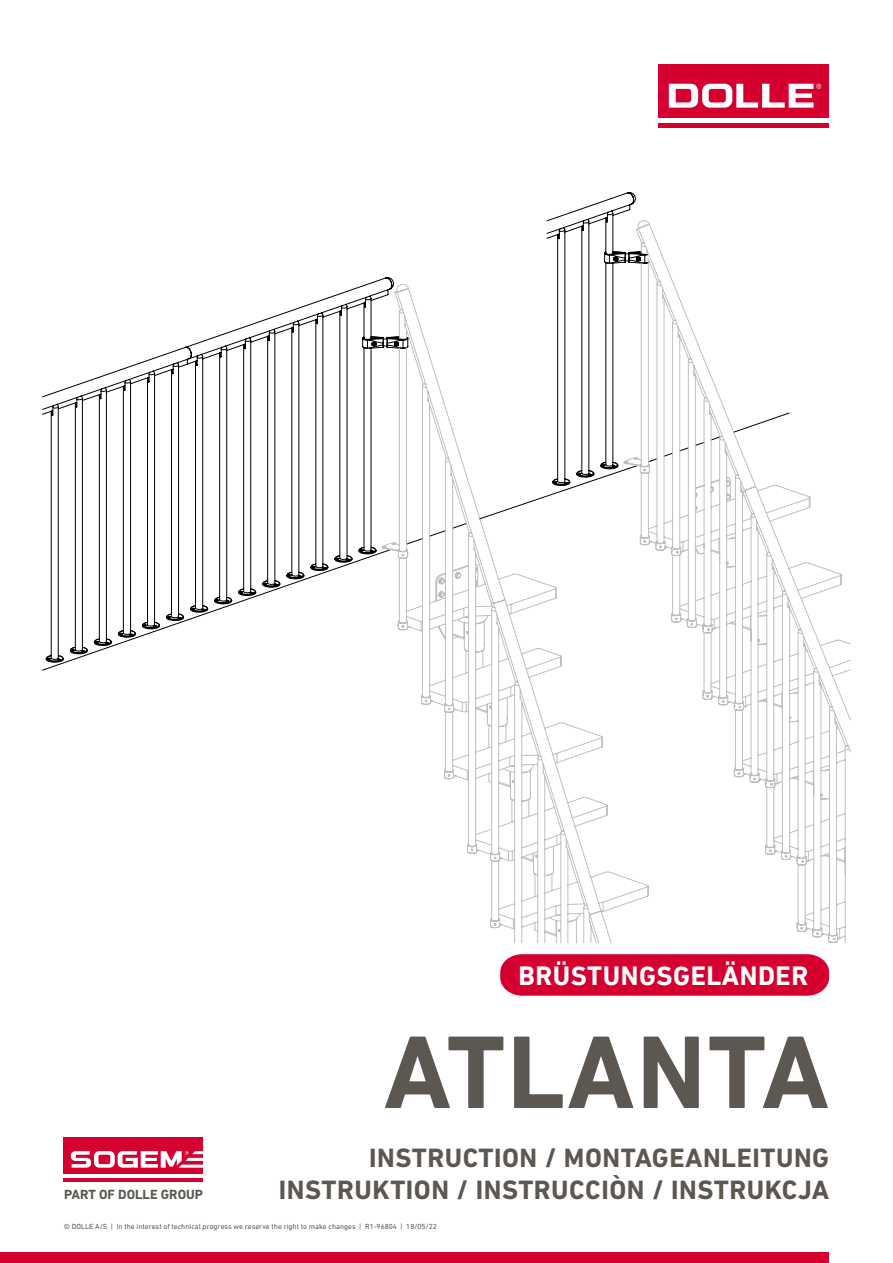
<style>
.page{position:relative;width:893px;height:1263px;background:#fff}
.page>*{position:absolute;margin:0;border:0;box-sizing:border-box;transform-origin:0 0}
.t1{font:700 105px "DIN Next LT Pro";letter-spacing:.02em;color:#5c5751}
.t2{font:700 27px "DIN Next LT Pro";letter-spacing:.02em;color:#5c5751}
.t3{font:700 27px "DIN Next LT Pro";letter-spacing:.02em;color:#fff}
.t4{font:700 13.5px "DIN Next LT Pro";color:#5c5751}
.t5{font:7.5px "DIN Next LT Pro";color:#5c5751}
</style>
<div class="page">
<div style="left:0;top:1252px;width:829px;height:11px;background:#d50030"></div>
<svg style="left:42px;top:277px;width:352px;height:394px"></svg>
<svg style="left:381px;top:283px;width:242px;height:661px"></svg>
<svg style="left:479px;top:192px;width:157px;height:328px"></svg>
<svg style="left:623px;top:220px;width:228px;height:723px"></svg>
<div style="left:64px;top:1137px;width:139px;height:44px;background:#d50030"></div>
<hr style="left:64px;top:1175px;width:139px;height:3px;background:#fff">
<svg style="left:71px;top:1151px;width:132px;height:17px"></svg>
<div style="left:659px;top:64px;width:170px;height:64px;background:#d50030"></div>
<hr style="left:659px;top:118px;width:170px;height:4px;background:#fff">
<svg style="left:669px;top:84px;width:152px;height:24px"></svg>
<svg style="left:500px;top:954px;width:329px;height:42px;background:#d60937"></svg>
<h2 class="t3" style="left:518px;top:959px;width:291px">BRÜSTUNGSGELÄNDER</h2>
<h1 class="t1" style="left:384px;top:1011px;width:447px">ATLANTA</h1>
<h2 class="t2" style="left:369px;top:1142px;width:461px">INSTRUCTION / MONTAGEANLEITUNG</h2>
<h2 class="t2" style="left:279px;top:1174px;width:552px">INSTRUKTION / INSTRUCCIÒN / INSTRUKCJA</h2>
<p class="t5" style="left:64px;top:1222px;width:375px">© DOLLE A/S | In the interest of technical progress we reserve the right to make changes | R1-96804 | 18/05/22</p>
<h3 class="t4" style="left:64px;top:1186px;width:140px">PART OF DOLLE GROUP</h3>
</div>
